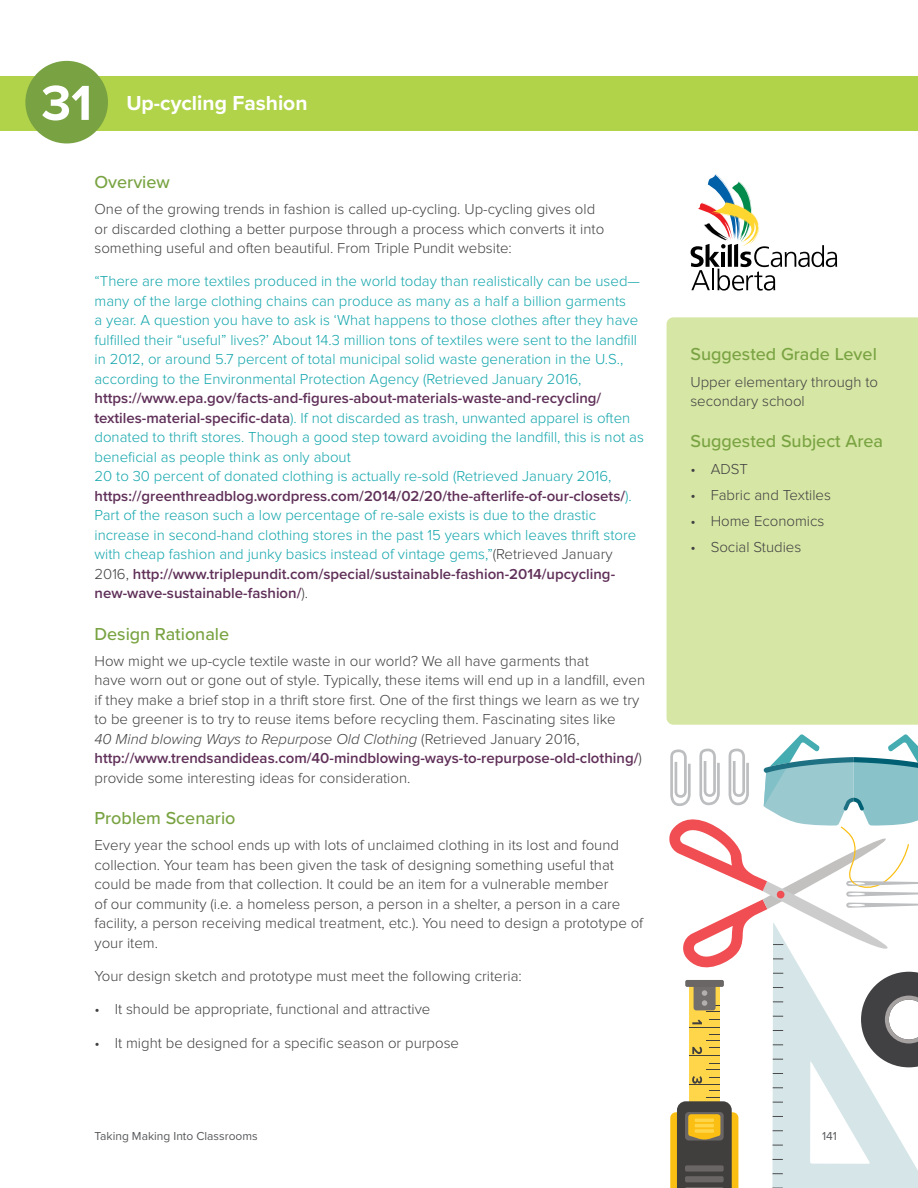
<style>
.page{position:relative;width:918px;height:1188px;background:#fff}
.page>*{position:absolute;margin:0;border:0;box-sizing:border-box;transform-origin:0 0}
.t1{font:700 51px "Proxima Nova";color:#fff}
.t2{font:700 21px "Proxima Nova";color:#fff}
.t3{font:500 18px "Proxima Nova";color:#79a342}
.t4{font:300 15px/19.5px "Proxima Nova";color:#414042}
.t5{font:300 15px/19.5px "Proxima Nova";color:#13a6ac}
.t6{font:12px "Proxima Nova";color:#58595b}
.s1{font-weight:600;color:#603059}
.s2{color:#414042}
.s3{font-style:italic}
</style>
<div class="page">
<div style="left:667px;top:317px;width:251px;height:408px;background:#d6e6a4"></div>
<div style="left:0;top:76px;width:918px;height:55px;background:#b1d34a"></div>
<div style="left:25px;top:61px;width:83px;height:82px;background:#79a342;border-radius:50%"></div>
<svg style="left:691px;top:174px;width:146px;height:117px"></svg>
<svg style="left:669px;top:734px;width:249px;height:454px"></svg>
<h1 class="t1" style="left:41px;top:65px;width:52px">31</h1>
<h2 class="t2" style="left:126px;top:88px;width:183px">Up-cycling Fashion</h2>
<p class="t3" style="left:94px;top:169px;width:77px">Overview</p>
<p class="t4" style="left:94px;top:200px;width:511px">One of the growing trends in fashion is called up-cycling. Up-cycling gives old or discarded clothing a better purpose through a process which converts it into something useful and often beautiful. From Triple Pundit website:</p>
<p class="t5" style="left:94px;top:272px;width:547px">“There are more textiles produced in the world today than realistically can be used— many of the large clothing chains can produce as many as a half a billion garments<br>a year. A question you have to ask is ‘What happens to those clothes after they have fulfilled their “useful” lives?’ About 14.3 million tons of textiles were sent to the landfill in 2012, or around 5.7 percent of total municipal solid waste generation in the U.S., according to the Environmental Protection Agency (Retrieved January 2016,</p>
<p class="t5" style="left:94px;top:389px;width:551px"><span class="s1">https://www.epa.gov/facts-and-figures-about-materials-waste-and-recycling/ textiles-material-specific-data</span>). If not discarded as trash, unwanted apparel is often donated to thrift stores. Though a good step toward avoiding the landfill, this is not as beneficial as people think as only about<br>20 to 30 percent of donated clothing is actually re-sold (Retrieved January 2016, <span class="s1">https://greenthreadblog.wordpress.com/2014/02/20/the-afterlife-of-our-closets/</span>).<br>Part of the reason such a low percentage of re-sale exists is due to the drastic increase in second-hand clothing stores in the past 15 years which leaves thrift store with cheap fashion and junky basics instead of vintage gems,”<span class="s2">(Retrieved January 2016,</span> <span class="s1">http://www.triplepundit.com/special/sustainable-fashion-2014/upcycling&shy;new-wave-sustainable-fashion/</span><span class="s2">).</span></p>
<p class="t3" style="left:94px;top:620px;width:136px">Design Rationale</p>
<p class="t4" style="left:94px;top:652px;width:552px">How might we up-cycle textile waste in our world? We all have garments that<br>have worn out or gone out of style. Typically, these items will end up in a landfill, even if they make a brief stop in a thrift store first. One of the first things we learn as we try to be greener is to try to reuse items before recycling them. Fascinating sites like<br><span class="s3">40 Mind blowing Ways to Repurpose Old Clothing</span> (Retrieved January 2016, <span class="s1">http://www.trendsandideas.com/40-mindblowing-ways-to-repurpose-old-clothing/</span>) provide some interesting ideas for consideration.</p>
<p class="t3" style="left:94px;top:805px;width:143px">Problem Scenario</p>
<p class="t4" style="left:94px;top:836px;width:550px">Every year the school ends up with lots of unclaimed clothing in its lost and found collection. Your team has been given the task of designing something useful that could be made from that collection. It could be an item for a vulnerable member<br>of our community (i.e. a homeless person, a person in a shelter, a person in a care facility, a person receiving medical treatment, etc.). You need to design a prototype of your item.</p>
<p class="t4" style="left:94px;top:967px;width:429px">Your design sketch and prototype must meet the following criteria:</p>
<p class="t4" style="left:94px;top:1000px;width:337px">• It should be appropriate, functional and attractive</p>
<p class="t4" style="left:94px;top:1034px;width:366px">• It might be designed for a specific season or purpose</p>
<p class="t3" style="left:690px;top:341px;width:188px">Suggested Grade Level</p>
<p class="t4" style="left:690px;top:373px;width:189px">Upper elementary through to secondary school</p>
<p class="t3" style="left:690px;top:428px;width:194px">Suggested Subject Area</p>
<p class="t4" style="left:690px;top:460px;width:59px">• ADST</p>
<p class="t4" style="left:690px;top:486px;width:142px">• Fabric and Textiles</p>
<p class="t4" style="left:690px;top:512px;width:136px">• Home Economics</p>
<p class="t4" style="left:690px;top:538px;width:112px">• Social Studies</p>
<p class="t6" style="left:94px;top:1128px;width:165px">Taking Making Into Classrooms</p>
<p class="t6" style="left:822px;top:1128px;width:16px">141</p>
</div>
